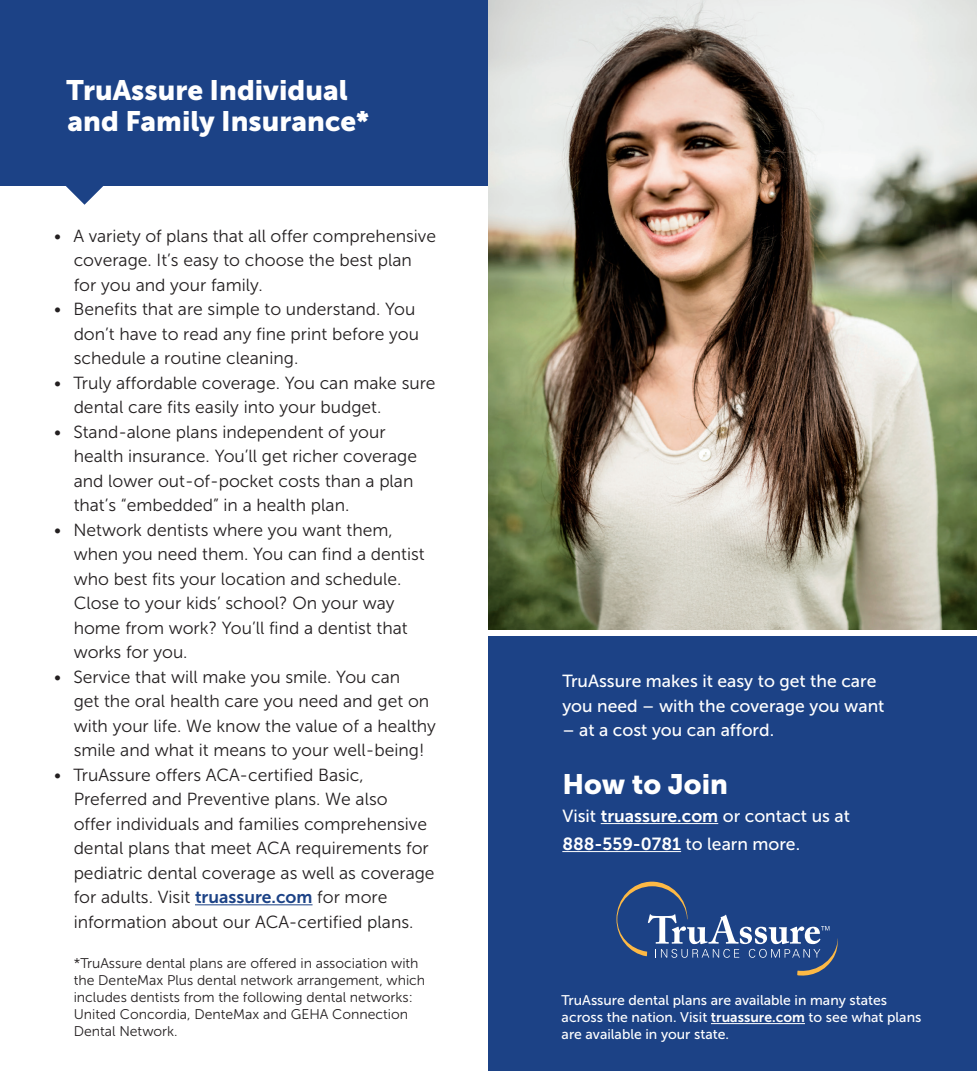
<style>
.page{position:relative;width:977px;height:1071px;background:#fff}
.page>*{position:absolute;margin:0;border:0;box-sizing:border-box;transform-origin:0 0}
.t1{font:28px/31.5px "Museo Sans 900";color:#fff}
.t2{font:17.5px/24.5px "Museo Sans 300";color:#231f20}
.P1{font:17.5px/24.5px "Museo Sans 500";color:#fff}
.Footnote{font:14px/16.8px "Museo Sans 300";color:#231f20}
.Footnote_reverse{font:14px/17.2px "Museo Sans 500";color:#fff}
.s1{font-family:"Museo Sans 700";color:#1c4286}
.s2{font-family:"Museo Sans 700"}
</style>
<div class="page">
<div style="left:0;top:0;width:488px;height:185px;background:#1c4286"></div>
<svg style="left:65px;top:185px;width:39px;height:20px"></svg>
<hr style="left:195px;top:904px;width:117px;height:1px;background:#1c4286">
<img style="left:488px;top:0;width:488px;height:630px">
<div style="left:488px;top:636px;width:488px;height:435px;background:#1c4286"></div>
<hr style="left:600px;top:823px;width:118px;height:1px;background:#fff">
<hr style="left:562px;top:851px;width:119px;height:1px;background:#fff">
<svg style="left:616px;top:882px;width:221px;height:94px"></svg>
<hr style="left:711px;top:1023px;width:94px;height:1px;background:#fff">
<h3 class="t1" style="left:66px;top:74px;width:304px">TruAssure Individual and Family Insurance*</h3>
<p class="t2" style="left:74px;top:223px;width:364px;text-indent:-20px">• A variety of plans that all offer comprehensive coverage. It’s easy to choose the best plan for you and your family.</p>
<p class="t2" style="left:74px;top:297px;width:347px;text-indent:-20px">• Benefits that are simple to understand. You don’t have to read any fine print before you schedule a routine cleaning.</p>
<p class="t2" style="left:74px;top:370px;width:363px;text-indent:-20px">• Truly affordable coverage. You can make sure dental care fits easily into your budget.</p>
<p class="t2" style="left:74px;top:419px;width:345px;text-indent:-20px">• Stand-alone plans independent of your health insurance. You’ll get richer coverage and lower out-of-pocket costs than a plan that’s “embedded” in a health plan.</p>
<p class="t2" style="left:74px;top:517px;width:352px;text-indent:-20px">• Network dentists where you want them, when you need them. You can find a dentist who best fits your location and schedule.<br>Close to your kids’ school? On your way home from work? You’ll find a dentist that works for you.</p>
<p class="t2" style="left:74px;top:664px;width:364px;text-indent:-20px">• Service that will make you smile. You can<br>get the oral health care you need and get on with your life. We know the value of a healthy smile and what it means to your well-being!</p>
<p class="t2" style="left:74px;top:762px;width:362px;text-indent:-20px">• TruAssure offers ACA-certified Basic, Preferred and Preventive plans. We also<br>offer individuals and families comprehensive dental plans that meet ACA requirements for pediatric dental coverage as well as coverage for adults. Visit <span class="s1">truassure.com</span> for more information about our ACA-certified plans.</p>
<p class="Footnote" style="left:74px;top:955px;width:353px">*TruAssure dental plans are offered in association with the DenteMax Plus dental network arrangement, which includes dentists from the following dental networks:<br>United Concordia, DenteMax and GEHA Connection Dental Network.</p>
<p class="P1" style="left:562px;top:669px;width:324px">TruAssure makes it easy to get the care you need – with the coverage you want</p>
<p class="P1" style="left:562px;top:718px;width:213px">– at a cost you can afford.</p>
<h3 class="t1" style="left:562px;top:768px;width:167px">How to Join</h3>
<p class="P1" style="left:562px;top:802px;width:289px;line-height:28px">Visit <span class="s2">truassure.com</span> or contact us at<br><span class="s2">888-559-0781</span> to learn more.</p>
<p class="Footnote_reverse" style="left:561px;top:991px;width:361px">TruAssure dental plans are available in many states across the nation. Visit <span class="s2">truassure.com</span> to see what plans are available in your state.</p>
</div>
